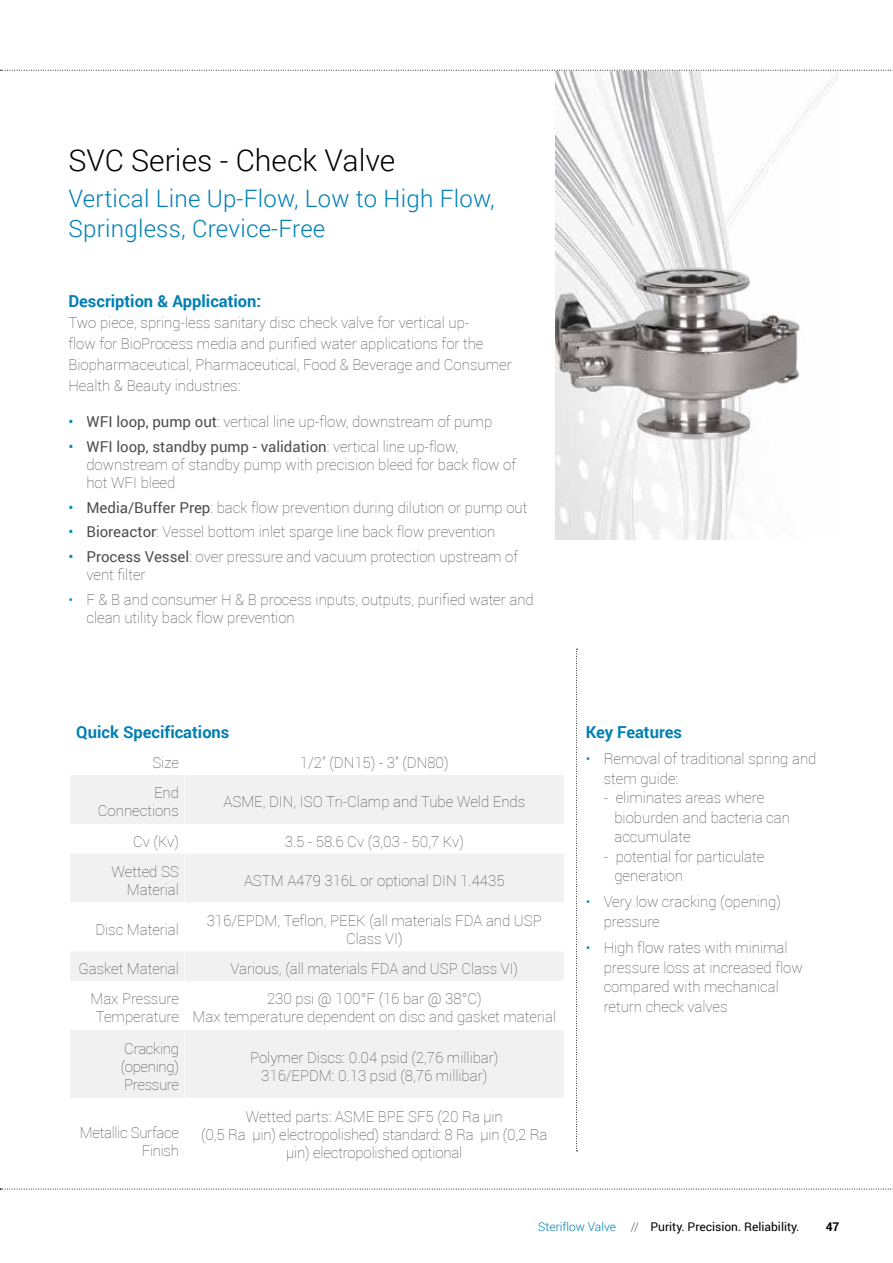
<style>
.page{position:relative;width:893px;height:1263px;background:#fff}
.page>*{position:absolute;margin:0;border:0;box-sizing:border-box;transform-origin:0 0}
.t1{font:300 30px "Roboto";color:#000}
.t2{font:300 24px/30px "Roboto";letter-spacing:.01em;color:#007fb3}
.t3{font:700 16.5px "Roboto";color:#007fb3}
.t4{font:100 15px/18px "Roboto";color:#4d4d4f}
.t5{font:100 15px/18px "Roboto";letter-spacing:-.02em;color:#4d4d4f;text-align:right}
.t6{font:12px "Roboto";color:#000}
.t7{font:700 12px "Roboto";color:#000}
.s1{font-weight:400;color:#008bbc}
.s2{font-weight:400}
.s3{color:#008bbc}
.s4{font-weight:300;color:#007fb3}
.s5{font-weight:300;color:#58595b}
</style>
<div class="page">
<svg style="left:0;top:70px;width:893px;height:1px"></svg>
<svg style="left:576px;top:649px;width:1px;height:502px"></svg>
<svg style="left:70px;top:775px;width:493px;height:323px;fill:#f1f1f2"></svg>
<svg style="left:70px;top:981px;width:493px;height:49px"></svg>
<hr style="left:185px;top:775px;width:1px;height:49px;background:#fff">
<hr style="left:185px;top:853px;width:1px;height:49px;background:#fff">
<hr style="left:185px;top:981px;width:1px;height:49px;background:#fff">
<hr style="left:185px;top:951px;width:1px;height:30px;background:#fff">
<hr style="left:185px;top:1030px;width:1px;height:68px;background:#fff">
<img style="left:555px;top:72px;width:284px;height:467px">
<svg style="left:0;top:1189px;width:893px;height:1px"></svg>
<h1 class="t1" style="left:68px;top:140px;width:328px">SVC Series - Check Valve</h1>
<h2 class="t2" style="left:68px;top:182px;width:428px">Vertical Line Up-Flow, Low to High Flow,<br>Springless, Crevice-Free</h2>
<p class="t3" style="left:68px;top:290px;width:194px">Description &amp; Application:</p>
<p class="t4" style="left:68px;top:312px;width:445px;line-height:21px">Two piece, spring-less sanitary disc check valve for vertical up-<br>flow for BioProcess media and purified water applications for the Biopharmaceutical, Pharmaceutical, Food &amp; Beverage and Consumer Health &amp; Beauty industries:</p>
<p class="t4" style="left:68px;top:412px;width:425px"><span class="s1">•</span> <span class="s2">WFI loop, pump out</span>: vertical line up-flow, downstream of pump</p>
<p class="t4" style="left:86px;top:437px;width:431px;text-indent:-18px"><span class="s1">•</span> <span class="s2">WFI loop, standby pump - validation</span>: vertical line up-flow, downstream of standby pump with precision bleed for back flow of hot WFI bleed</p>
<p class="t4" style="left:68px;top:498px;width:461px"><span class="s1">•</span> <span class="s2">Media/Buffer Prep</span>: back flow prevention during dilution or pump out</p>
<p class="t4" style="left:68px;top:522px;width:428px"><span class="s1">•</span> <span class="s2">Bioreactor</span>: Vessel bottom inlet sparge line back flow prevention</p>
<p class="t4" style="left:86px;top:547px;width:433px;text-indent:-18px"><span class="s1">•</span> <span class="s2">Process Vessel</span>: over pressure and vacuum protection upstream of vent filter</p>
<p class="t4" style="left:86px;top:590px;width:449px;text-indent:-18px"><span class="s3">•</span> F &amp; B and consumer H &amp; B process inputs, outputs, purified water and clean utility back flow prevention</p>
<p class="t3" style="left:76px;top:720px;width:155px">Quick Specifications</p>
<p class="t4" style="left:152px;top:753px;width:28px">Size</p>
<p class="t4" style="left:300px;top:753px;width:150px">1/2" (DN15) - 3" (DN80)</p>
<p class="t4" style="left:98px;top:783px;width:83px;text-align:right">End<br>Connections</p>
<p class="t4" style="left:223px;top:792px;width:303px">ASME, DIN, ISO Tri-Clamp and Tube Weld Ends</p>
<p class="t4" style="left:133px;top:832px;width:47px">Cv (Kv)</p>
<p class="t4" style="left:285px;top:832px;width:181px">3.5 - 58.6 Cv (3,03 - 50,7 Kv)</p>
<p class="t4" style="left:112px;top:862px;width:69px;text-align:right">Wetted SS<br>Material</p>
<p class="t4" style="left:244px;top:871px;width:262px">ASTM A479 316L or optional DIN 1.4435</p>
<p class="t4" style="left:95px;top:920px;width:85px">Disc Material</p>
<p class="t4" style="left:207px;top:911px;width:337px;text-align:center">316/EPDM, Teflon, PEEK (all materials FDA and USP<br>Class VI)</p>
<p class="t4" style="left:79px;top:959px;width:102px">Gasket Material</p>
<p class="t4" style="left:230px;top:959px;width:289px">Various, (all materials FDA and USP Class VI)</p>
<p class="t4" style="left:91px;top:989px;width:90px;text-align:center">Max Pressure<br>Temperature</p>
<p class="t4" style="left:193px;top:989px;width:365px;text-align:center">230 psi @ 100°F (16 bar @ 38°C)<br>Max temperature dependent on disc and gasket material</p>
<p class="t4" style="left:121px;top:1039px;width:60px;text-align:justify">Cracking (opening)<br>Pressure</p>
<p class="t4" style="left:250px;top:1048px;width:250px;text-align:center">Polymer Discs: 0.04 psid (2,76 millibar)<br>316/EPDM: 0.13 psid (8,76 millibar)</p>
<p class="t5" style="left:80px;top:1123px;width:100px">Metallic Surface<br>Finish</p>
<p class="t4" style="left:201px;top:1107px;width:347px;text-align:center">Wetted parts: ASME BPE SF5 (20 Ra μin<br>(0,5 Ra μin) electropolished) standard: 8 Ra μin (0,2 Ra μin) electropolished optional</p>
<p class="t3" style="left:586px;top:720px;width:98px">Key Features</p>
<p class="t4" style="left:604px;top:748px;width:214px;line-height:19.5px;text-indent:-18px"><span class="s3">•</span> Removal of traditional spring and stem guide:</p>
<p class="t4" style="left:614px;top:787px;width:177px;line-height:19.5px;text-indent:-11px">- eliminates areas where bioburden and bacteria can accumulate</p>
<p class="t4" style="left:614px;top:846px;width:151px;line-height:19.5px;text-indent:-11px">- potential for particulate generation</p>
<p class="t4" style="left:604px;top:892px;width:179px;line-height:19.5px;text-indent:-18px"><span class="s3">•</span> Very low cracking (opening) pressure</p>
<p class="t4" style="left:604px;top:937px;width:201px;line-height:19.5px;text-indent:-18px"><span class="s3">•</span> High flow rates with minimal pressure loss at increased flow compared with mechanical return check valves</p>
<p class="t6" style="left:538px;top:1218px;width:263px"><span class="s4">Steriflow Valve</span> <span class="s5">//</span> Purity. Precision. Reliability.</p>
<p class="t7" style="left:826px;top:1218px;width:15px">47</p>
</div>
